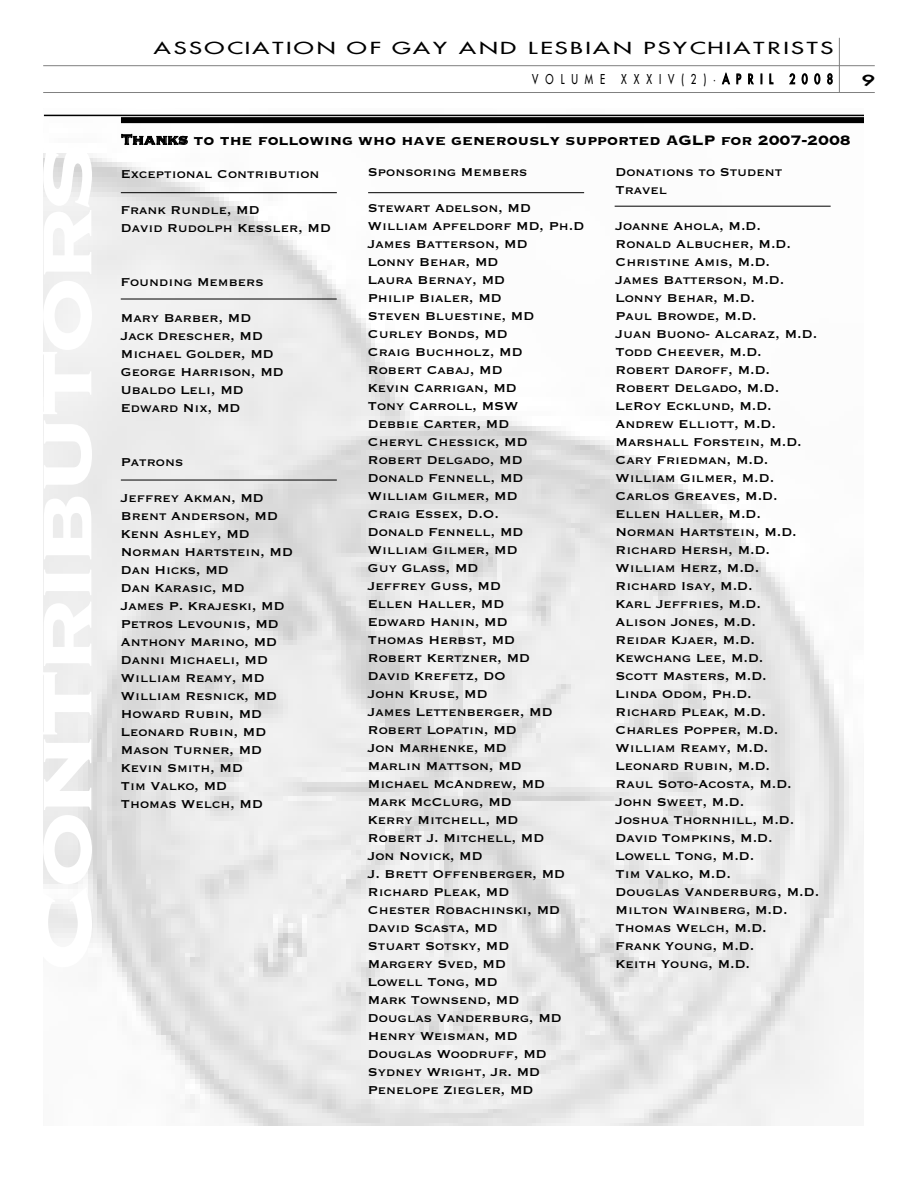
<style>
.page{position:relative;width:918px;height:1188px;background:#fff}
.page>*{position:absolute;margin:0;border:0;box-sizing:border-box;transform-origin:0 0}
.t1{font:108px "Copperplate Thirty Three BC";letter-spacing:-.06em;color:#fff;scale:1.2 1}
.t2{font:18px "Copperplate Thirty Three BC";letter-spacing:-.005em;color:#000}
.t3{font:16.5px "Fusi Extended";letter-spacing:.205em;color:#000}
.t4{font:15px/18px "Copperplate Thirty One BC";color:#000}
.t5{font:700 15px "Fusi Extended";color:#000}
.t6{font:13.5px "Fusi Condensed";letter-spacing:.475em;color:#000}
</style>
<div class="page">
<hr style="left:43px;top:92px;width:832px;height:1px;background:#808080">
<hr style="left:43px;top:65px;width:832px;height:1px;background:#808080">
<hr style="left:839px;top:38px;width:1px;height:55px;background:#808080">
<img style="left:44px;top:114px;width:820px;height:1011px">
<hr style="left:121px;top:192px;width:216px;height:1px;background:#000">
<hr style="left:44px;top:115px;width:820px;height:1px;background:#000">
<hr style="left:121px;top:480px;width:216px;height:1px;background:#000">
<div style="left:121px;top:117px;width:743px;height:6px;background:#000"></div>
<hr style="left:615px;top:206px;width:216px;height:1px;background:#000">
<hr style="left:121px;top:299px;width:216px;height:1px;background:#000">
<hr style="left:368px;top:192px;width:216px;height:1px;background:#000">
<h1 class="t1" style="left:-9px;top:975px;width:697px;rotate:-90deg">Contributors</h1>
<p class="t3" style="left:154px;top:39px;width:680px">ASSOCIATION OF GAY AND LESBIAN PSYCHIATRISTS</p>
<p class="t6" style="left:532px;top:72px;width:302px">VOLUME XXXIV(2)•APRIL 2008</p>
<p class="t5" style="left:862px;top:72px;width:14px">9</p>
<p class="t2" style="left:121px;top:128px;width:731px">Thanks to the following who have generously supported AGLP for 2007-2008</p>
<p class="t4" style="left:121px;top:164px;width:200px">Exceptional Contribution</p>
<p class="t4" style="left:121px;top:200px;width:212px">Frank Rundle, MD<br>David Rudolph Kessler, MD</p>
<p class="t4" style="left:616px;top:161px;width:168px">Donations to Student<br>Travel</p>
<p class="t4" style="left:616px;top:215px;width:205px">Joanne Ahola, M.D.<br>Ronald Albucher, M.D.<br>Christine Amis, M.D.<br>James Batterson, M.D.<br>Lonny Behar, M.D.<br>Paul Browde, M.D.<br>Juan Buono- Alcaraz, M.D.<br>Todd Cheever, M.D.<br>Robert Daroff, M.D.<br>Robert Delgado, M.D.<br>LeRoy Ecklund, M.D.<br>Andrew Elliott, M.D.<br>Marshall Forstein, M.D.<br>Cary Friedman, M.D.<br>William Gilmer, M.D.<br>Carlos Greaves, M.D.<br>Ellen Haller, M.D.<br>Norman Hartstein, M.D.<br>Richard Hersh, M.D.<br>William Herz, M.D.<br>Richard Isay, M.D.<br>Karl Jeffries, M.D.<br>Alison Jones, M.D.<br>Reidar Kjaer, M.D.<br>Kewchang Lee, M.D.<br>Scott Masters, M.D.<br>Linda Odom, Ph.D.<br>Richard Pleak, M.D.<br>Charles Popper, M.D.<br>William Reamy, M.D.<br>Leonard Rubin, M.D.<br>Raul Soto-Acosta, M.D.<br>John Sweet, M.D.<br>Joshua Thornhill, M.D.<br>David Tompkins, M.D.<br>Lowell Tong, M.D.<br>Tim Valko, M.D.<br>Douglas Vanderburg, M.D.<br>Milton Wainberg, M.D.<br>Thomas Welch, M.D.<br>Frank Young, M.D.</p>
<p class="t4" style="left:368px;top:162px;width:161px">Sponsoring Members</p>
<p class="t4" style="left:368px;top:198px;width:218px">Stewart Adelson, MD<br>William Apfeldorf MD, Ph.D<br>James Batterson, MD<br>Lonny Behar, MD<br>Laura Bernay, MD<br>Philip Bialer, MD<br>Steven Bluestine, MD<br>Curley Bonds, MD<br>Craig Buchholz, MD<br>Robert Cabaj, MD<br>Kevin Carrigan, MD<br>Tony Carroll, MSW<br>Debbie Carter, MD<br>Cheryl Chessick, MD<br>Robert Delgado, MD<br>Donald Fennell, MD<br>William Gilmer, MD<br>Craig Essex, D.O.<br>Donald Fennell, MD<br>William Gilmer, MD<br>Guy Glass, MD<br>Jeffrey Guss, MD<br>Ellen Haller, MD<br>Edward Hanin, MD<br>Thomas Herbst, MD<br>Robert Kertzner, MD<br>David Krefetz, DO<br>John Kruse, MD<br>James Lettenberger, MD<br>Robert Lopatin, MD<br>Jon Marhenke, MD<br>Marlin Mattson, MD<br>Michael McAndrew, MD<br>Mark McClurg, MD<br>Kerry Mitchell, MD<br>Robert J. Mitchell, MD<br>Jon Novick, MD<br>J. Brett Offenberger, MD<br>Richard Pleak, MD<br>Chester Robachinski, MD<br>David Scasta, MD<br>Stuart Sotsky, MD<br>Margery Sved, MD<br>Lowell Tong, MD<br>Mark Townsend, MD<br>Douglas Vanderburg, MD<br>Henry Weisman, MD<br>Douglas Woodruff, MD<br>Sydney Wright, Jr. MD<br>Penelope Ziegler, MD</p>
<p class="t4" style="left:121px;top:272px;width:144px">Founding Members</p>
<p class="t4" style="left:121px;top:308px;width:164px">Mary Barber, MD<br>Jack Drescher, MD<br>Michael Golder, MD<br>George Harrison, MD<br>Ubaldo Leli, MD<br>Edward Nix, MD</p>
<p class="t4" style="left:121px;top:452px;width:64px">Patrons</p>
<p class="t4" style="left:121px;top:488px;width:174px">Jeffrey Akman, MD<br>Brent Anderson, MD<br>Kenn Ashley, MD<br>Norman Hartstein, MD<br>Dan Hicks, MD<br>Dan Karasic, MD<br>James P. Krajeski, MD<br>Petros Levounis, MD<br>Anthony Marino, MD<br>Danni Michaeli, MD<br>William Reamy, MD<br>William Resnick, MD<br>Howard Rubin, MD<br>Leonard Rubin, MD<br>Mason Turner, MD<br>Kevin Smith, MD<br>Tim Valko, MD<br>Thomas Welch, MD</p>
<p class="t4" style="left:616px;top:953px;width:136px">Keith Young, M.D.</p>
</div>
